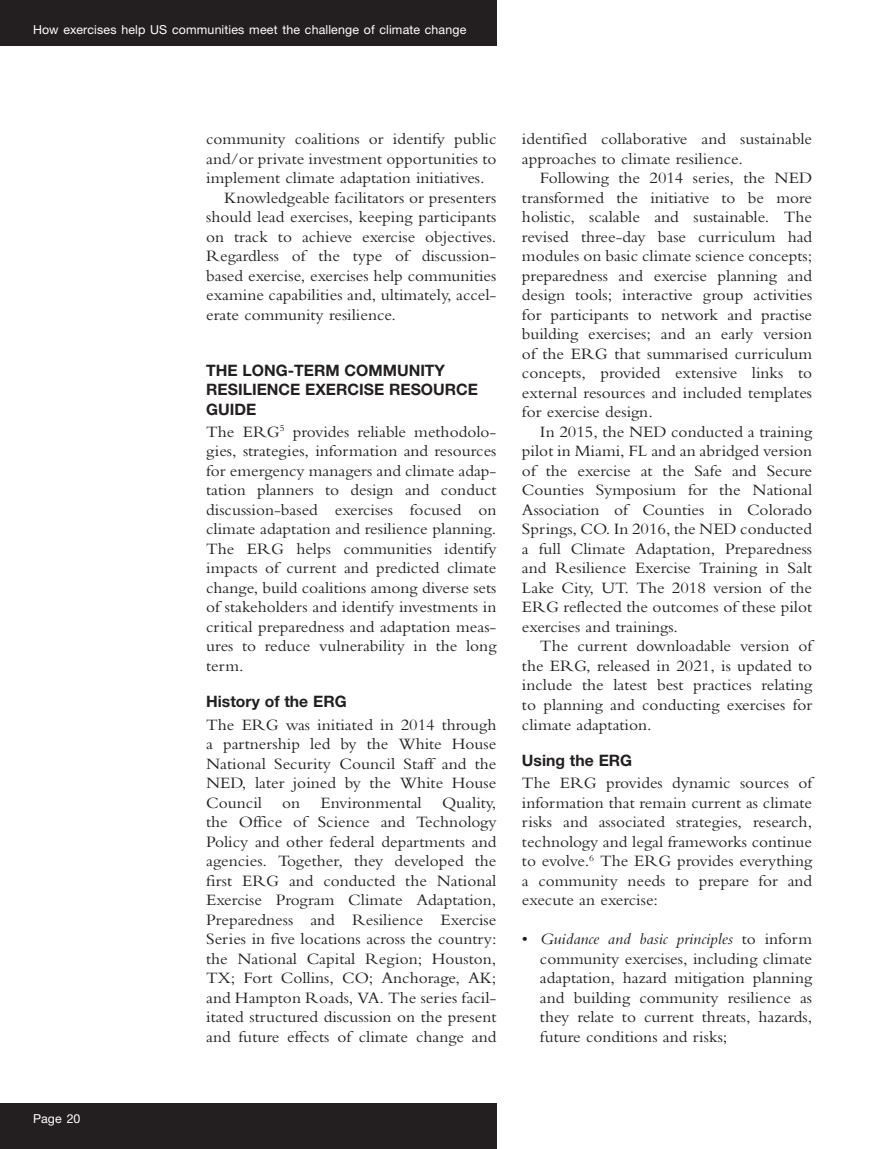
<style>
.page{position:relative;width:893px;height:1149px;background:#fff}
.page>*{position:absolute;margin:0;border:0;box-sizing:border-box;transform-origin:0 0}
.text{font:16.5px/19.5px "Bembo MT Pro";color:#231f20;text-align:justify;scale:1.05 1}
.text_indent{font:16.5px/19.5px "Bembo MT Pro";color:#231f20;text-align:justify;scale:1.05 1}
.a_head{font:700 15.75px/19.5px "Helvetica Neue LT Pro";color:#231f20}
.b_head{font:700 15.75px "Helvetica Neue LT Pro";color:#231f20}
.t1{font:12.3px "Helvetica Neue LT Pro";letter-spacing:.01em;color:#fff}
.s1{font-style:italic}
</style>
<div class="page">
<div style="left:0;top:0;width:496px;height:46px;background:#231f20"></div>
<div style="left:0;top:1103px;width:496px;height:45px;background:#231f20"></div>
<p class="t1" style="left:33px;top:22px;width:435px">How exercises help US communities meet the challenge of climate change</p>
<p class="t1" style="left:33px;top:1110px;width:49px">Page 20</p>
<p class="text_indent" style="left:206px;top:129px;width:278px">community coalitions or identify public and/or private investment opportunities to implement climate adaptation initiatives.</p>
<p class="text_indent" style="left:206px;top:187px;width:278px;text-indent:18px">Knowledgeable facilitators or presenters should lead exercises, keeping participants on track to achieve exercise objectives.<br>Regardless of the type of discussion&shy;based exercise, exercises help communities examine capabilities and, ultimately, accel&shy;erate community resilience.</p>
<p class="a_head" style="left:206px;top:359px;width:273px">THE LONG-TERM COMMUNITY<br>RESILIENCE EXERCISE RESOURCE<br>GUIDE</p>
<p class="text" style="left:206px;top:421px;width:278px">The ERG<sup>5</sup> provides reliable methodolo&shy;gies, strategies, information and resources for emergency managers and climate adap&shy;tation planners to design and conduct discussion-based exercises focused on climate adaptation and resilience planning.<br>The ERG helps communities identify impacts of current and predicted climate change, build coalitions among diverse sets of stakeholders and identify investments in critical preparedness and adaptation meas&shy;ures to reduce vulnerability in the long term.</p>
<p class="b_head" style="left:206px;top:691px;width:142px">History of the ERG</p>
<p class="text" style="left:206px;top:714px;width:278px">The ERG was initiated in 2014 through a partnership led by the White House National Security Council Staff and the NED, later joined by the White House Council on Environmental Quality, the Office of Science and Technology Policy and other federal departments and agencies. Together, they developed the first ERG and conducted the National Exercise Program Climate Adaptation, Preparedness and Resilience Exercise Series in five locations across the country: the National Capital Region; Houston, TX; Fort Collins, CO; Anchorage, AK; and Hampton Roads, VA. The series facil&shy;itated structured discussion on the present and future effects of climate change and</p>
<p class="text" style="left:522px;top:129px;width:278px">identified collaborative and sustainable approaches to climate resilience.</p>
<p class="text_indent" style="left:522px;top:168px;width:278px;text-indent:18px">Following the 2014 series, the NED transformed the initiative to be more holistic, scalable and sustainable. The revised three-day base curriculum had modules on basic climate science concepts; preparedness and exercise planning and design tools; interactive group activities for participants to network and practise building exercises; and an early version of the ERG that summarised curriculum concepts, provided extensive links to external resources and included templates for exercise design.</p>
<p class="text_indent" style="left:522px;top:421px;width:278px;text-indent:18px">In 2015, the NED conducted a training pilot in Miami, FL and an abridged version of the exercise at the Safe and Secure Counties Symposium for the National Association of Counties in Colorado Springs, CO. In 2016, the NED conducted a full Climate Adaptation, Preparedness and Resilience Exercise Training in Salt Lake City, UT. The 2018 version of the ERG reflected the outcomes of these pilot exercises and trainings.</p>
<p class="text_indent" style="left:522px;top:636px;width:278px;text-indent:18px">The current downloadable version of the ERG, released in 2021, is updated to include the latest best practices relating to planning and conducting exercises for climate adaptation.</p>
<p class="b_head" style="left:522px;top:750px;width:112px">Using the ERG</p>
<p class="text" style="left:522px;top:772px;width:278px">The ERG provides dynamic sources of information that remain current as climate risks and associated strategies, research, technology and legal frameworks continue to evolve.<sup>6</sup> The ERG provides everything a community needs to prepare for and execute an exercise:</p>
<p class="text" style="left:540px;top:928px;width:261px;text-indent:-18px">• <span class="s1">Guidance and basic principles</span> to inform community exercises, including climate adaptation, hazard mitigation planning and building community resilience as they relate to current threats, hazards, future conditions and risks;</p>
</div>
